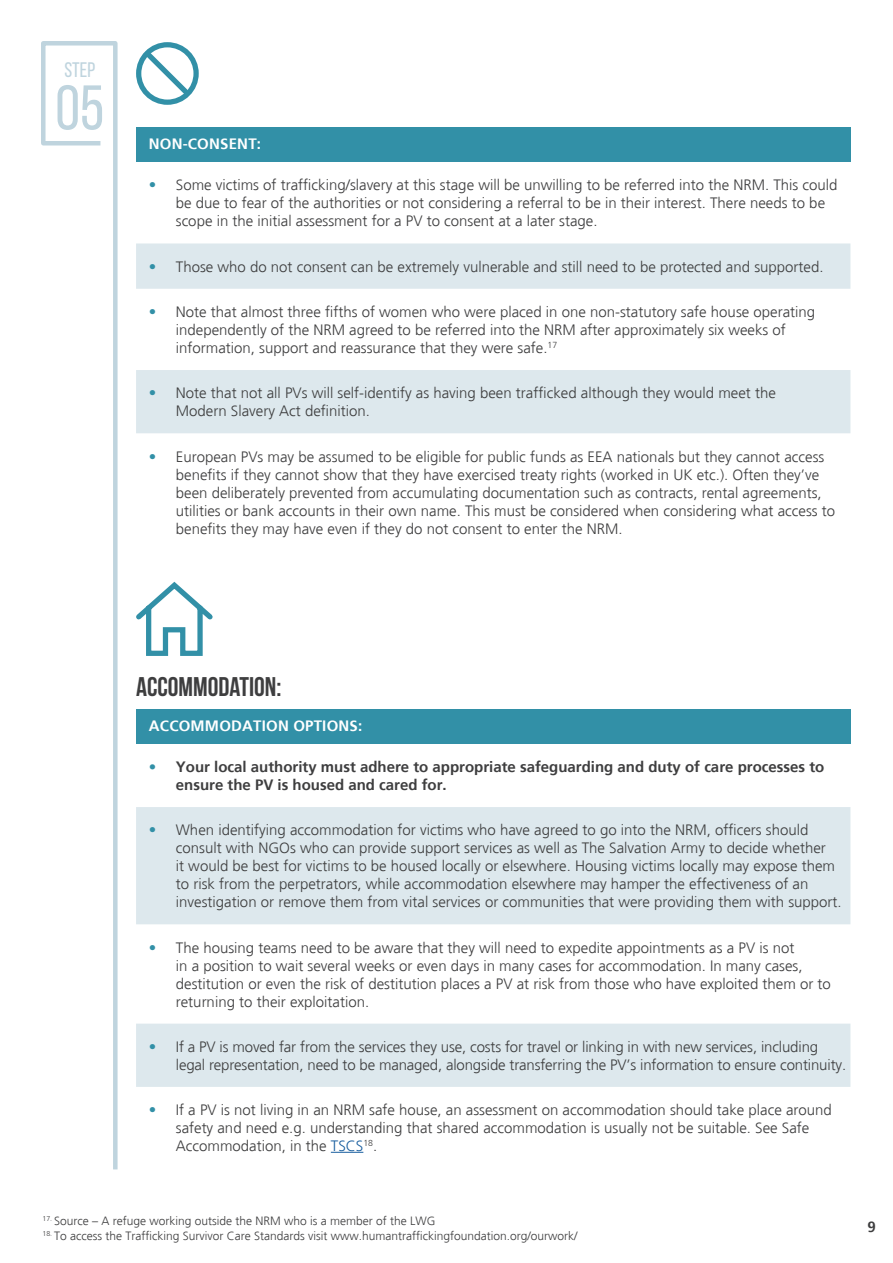
<style>
.page{position:relative;width:893px;height:1263px;background:#fff}
.page>*{position:absolute;margin:0;border:0;box-sizing:border-box;transform-origin:0 0}
.t1{font:63px "Bebas Neue";color:#bfd4de}
.t2{font:700 27px "Bebas Neue";color:#3e3e3f}
.t3{font:21px "Bebas Neue";color:#bfd4de}
.t4{font:300 15px/18px "Frutiger";color:#3e3e3f}
.t5{font:700 15px/18px "Frutiger";color:#3e3e3f}
.t6{font:700 15px "Frutiger";letter-spacing:.015em;color:#fff}
.t7{font:300 12px "Frutiger";color:#3e3e3f}
.s1{color:#3290a7}
.s2{color:#175d9e}
</style>
<div class="page">
<div style="left:136px;top:128px;width:714px;height:34px;background:#3290a7"></div>
<svg style="left:136px;top:243px;width:714px;height:190px;fill:#dde8ed"></svg>
<div style="left:136px;top:709px;width:714px;height:35px;background:#3290a7"></div>
<svg style="left:136px;top:807px;width:714px;height:280px;fill:#dde8ed"></svg>
<hr style="left:331px;top:1152px;width:32px;height:1px;background:#175d9e">
<svg style="left:41px;top:41px;width:77px;height:1129px"></svg>
<div style="left:136px;top:42px;width:63px;height:63px;border:5px solid #3290a7;border-radius:50%"></div>
<svg style="left:140px;top:46px;width:54px;height:54px"></svg>
<svg style="left:136px;top:581px;width:77px;height:75px"></svg>
<p class="t3" style="left:64px;top:59px;width:32px">STEP</p>
<p class="t1" style="left:55px;top:74px;width:50px">05</p>
<p class="t6" style="left:149px;top:135px;width:114px">NON-CONSENT:</p>
<p class="t4" style="left:176px;top:176px;width:663px;text-indent:-27px"><span class="s1">•</span> Some victims of trafficking/slavery at this stage will be unwilling to be referred into the NRM. This could be due to fear of the authorities or not considering a referral to be in their interest. There needs to be scope in the initial assessment for a PV to consent at a later stage.</p>
<p class="t4" style="left:149px;top:258px;width:676px"><span class="s1">•</span> Those who do not consent can be extremely vulnerable and still need to be protected and supported.</p>
<p class="t4" style="left:176px;top:303px;width:641px;text-indent:-27px"><span class="s1">•</span> Note that almost three fifths of women who were placed in one non-statutory safe house operating independently of the NRM agreed to be referred into the NRM after approximately six weeks of information, support and reassurance that they were safe.<sup>17</sup></p>
<p class="t4" style="left:176px;top:384px;width:602px;text-indent:-27px"><span class="s1">•</span> Note that not all PVs will self-identify as having been trafficked although they would meet the<br>Modern Slavery Act definition.</p>
<p class="t4" style="left:176px;top:448px;width:661px;text-indent:-27px"><span class="s1">•</span> European PVs may be assumed to be eligible for public funds as EEA nationals but they cannot access benefits if they cannot show that they have exercised treaty rights (worked in UK etc.). Often they’ve been deliberately prevented from accumulating documentation such as contracts, rental agreements, utilities or bank accounts in their own name. This must be considered when considering what access to benefits they may have even if they do not consent to enter the NRM.</p>
<p class="t2" style="left:136px;top:672px;width:147px">ACCOMMODATION:</p>
<p class="t6" style="left:149px;top:717px;width:215px">ACCOMMODATION OPTIONS:</p>
<p class="t5" style="left:176px;top:758px;width:650px;text-indent:-27px"><span class="s1">•</span> Your local authority must adhere to appropriate safeguarding and duty of care processes to ensure the PV is housed and cared for.</p>
<p class="t4" style="left:176px;top:821px;width:667px;text-indent:-27px"><span class="s1">•</span> When identifying accommodation for victims who have agreed to go into the NRM, officers should consult with NGOs who can provide support services as well as The Salvation Army to decide whether<br>it would be best for victims to be housed locally or elsewhere. Housing victims locally may expose them to risk from the perpetrators, while accommodation elsewhere may hamper the effectiveness of an investigation or remove them from vital services or communities that were providing them with support.</p>
<p class="t4" style="left:176px;top:939px;width:657px;text-indent:-27px"><span class="s1">•</span> The housing teams need to be aware that they will need to expedite appointments as a PV is not<br>in a position to wait several weeks or even days in many cases for accommodation. In many cases, destitution or even the risk of destitution places a PV at risk from those who have exploited them or to returning to their exploitation.</p>
<p class="t4" style="left:176px;top:1038px;width:672px;text-indent:-27px"><span class="s1">•</span> If a PV is moved far from the services they use, costs for travel or linking in with new services, including legal representation, need to be managed, alongside transferring the PV’s information to ensure continuity.</p>
<p class="t4" style="left:176px;top:1101px;width:657px;text-indent:-27px"><span class="s1">•</span> If a PV is not living in an NRM safe house, an assessment on accommodation should take place around safety and need e.g. understanding that shared accommodation is usually not be suitable. See Safe<br>Accommodation, in the <span class="s2">TSCS</span><sup>18</sup>.</p>
<p class="t7" style="left:43px;top:1214px;width:395px"><sup>17.</sup> Source – A refuge working outside the NRM who is a member of the LWG</p>
<p class="t7" style="left:43px;top:1229px;width:537px"><sup>18.</sup> To access the Trafficking Survivor Care Standards visit www.humantraffickingfoundation.org/ourwork/</p>
<p class="t5" style="left:867px;top:1217px;width:10px">9</p>
</div>
